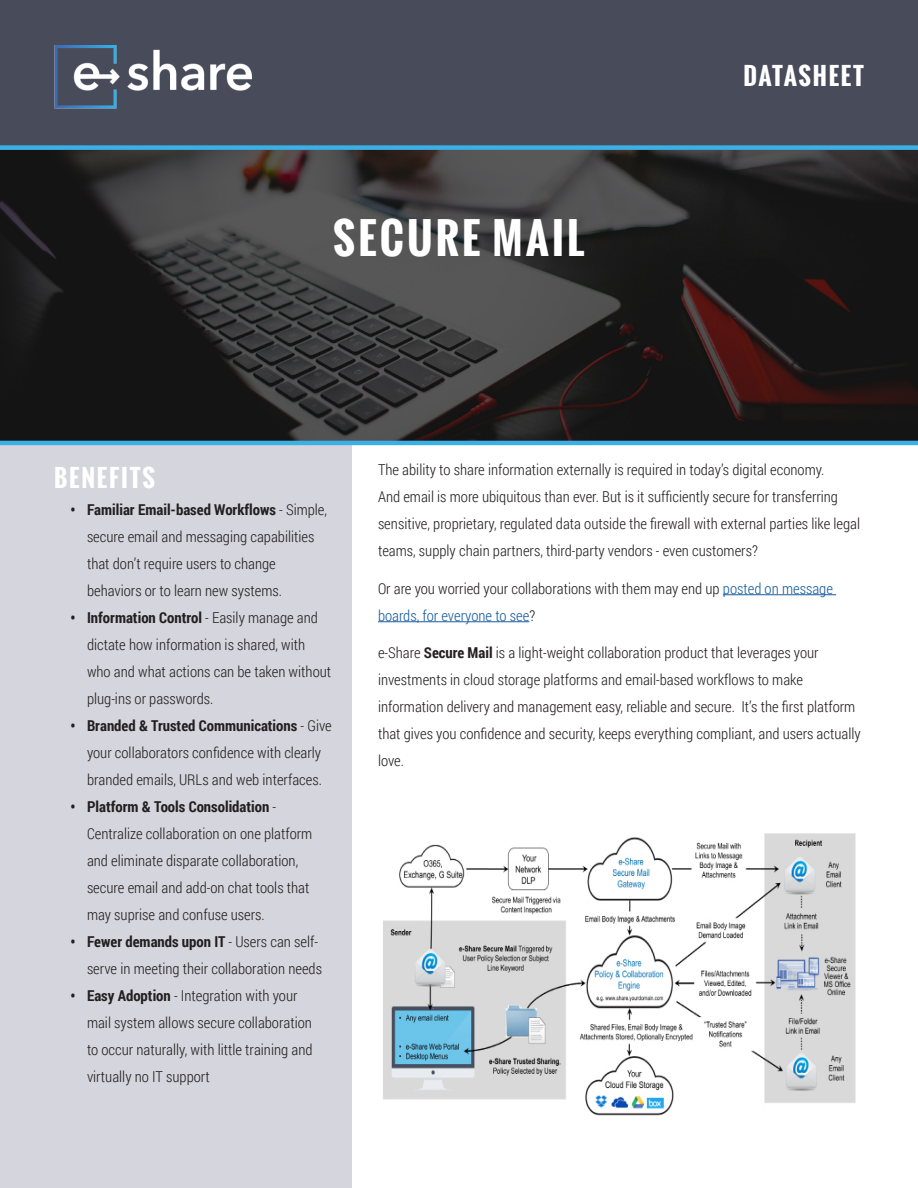
<style>
.page{position:relative;width:918px;height:1188px;background:#fff}
.page>*{position:absolute;margin:0;border:0;box-sizing:border-box;transform-origin:0 0}
.t1{font:700 42px "Oswald";letter-spacing:.075em;color:#fff}
.TITLES_WHITE{font:700 24px "Oswald";letter-spacing:.075em;color:#fff}
.BODY_COPY{font:300 15px/27px "Roboto Condensed";color:#231f20}
.s1{font-weight:700}
.s2{color:#175d9e}
</style>
<div class="page">
<div style="left:0;top:432px;width:351px;height:756px;background:#d5d5dd"></div>
<img style="left:0;top:150px;width:918px;height:291px">
<div style="left:0;top:0;width:918px;height:149px;background:#484b5a"></div>
<div style="left:0;top:145px;width:918px;height:5px;background:#3cb0e5"></div>
<hr style="left:0;top:441px;width:918px;height:4px;background:#3cb0e5">
<img style="left:54px;top:46px;width:198px;height:62px">
<hr style="left:723px;top:594px;width:113px;height:1px;background:#175d9e">
<hr style="left:378px;top:621px;width:151px;height:1px;background:#175d9e">
<img style="left:383px;top:833px;width:473px;height:283px">
<p class="t1" style="left:333px;top:206px;width:253px">SECURE MAIL</p>
<p class="TITLES_WHITE" style="left:743px;top:58px;width:122px">DATASHEET</p>
<p class="TITLES_WHITE" style="left:54px;top:460px;width:102px">BENEFITS</p>
<p class="BODY_COPY" style="left:87px;top:496px;width:242px;text-indent:-16px"><span class="s1">• Familiar Email-based Workflows</span> - Simple, secure email and messaging capabilities that don’t require users to change behaviors or to learn new systems.</p>
<p class="BODY_COPY" style="left:87px;top:604px;width:246px;text-indent:-16px"><span class="s1">• Information Control</span> - Easily manage and dictate how information is shared, with who and what actions can be taken without plug-ins or passwords.</p>
<p class="BODY_COPY" style="left:70px;top:712px;width:263px;text-align:center"><span class="s1">• Branded &amp; Trusted Communications</span> - Give your collaborators confidence with clearly branded emails, URLs and web interfaces.</p>
<p class="BODY_COPY" style="left:87px;top:793px;width:227px;text-indent:-16px"><span class="s1">• Platform &amp; Tools Consolidation</span> - Centralize collaboration on one platform and eliminate disparate collaboration, secure email and add-on chat tools that may suprise and confuse users.</p>
<p class="BODY_COPY" style="left:70px;top:928px;width:253px;text-align:right"><span class="s1">• Fewer demands upon IT</span> - Users can self&shy;serve in meeting their collaboration needs</p>
<p class="BODY_COPY" style="left:87px;top:982px;width:227px;text-indent:-16px"><span class="s1">• Easy Adoption</span> - Integration with your mail system allows secure collaboration to occur naturally, with little training and virtually no IT support</p>
<p class="BODY_COPY" style="left:378px;top:456px;width:484px">The ability to share information externally is required in today’s digital economy.<br>And email is more ubiquitous than ever. But is it sufficiently secure for transferring sensitive, proprietary, regulated data outside the firewall with external parties like legal teams, supply chain partners, third-party vendors - even customers?</p>
<p class="BODY_COPY" style="left:378px;top:574px;width:456px">Or are you worried your collaborations with them may end up <span class="s2">posted on message boards, for everyone to see</span>?</p>
<p class="BODY_COPY" style="left:378px;top:639px;width:484px">e-Share <span class="s1">Secure Mail</span> is a light-weight collaboration product that leverages your investments in cloud storage platforms and email-based workflows to make information delivery and management easy, reliable and secure. It’s the first platform that gives you confidence and security, keeps everything compliant, and users actually love.</p>
</div>
